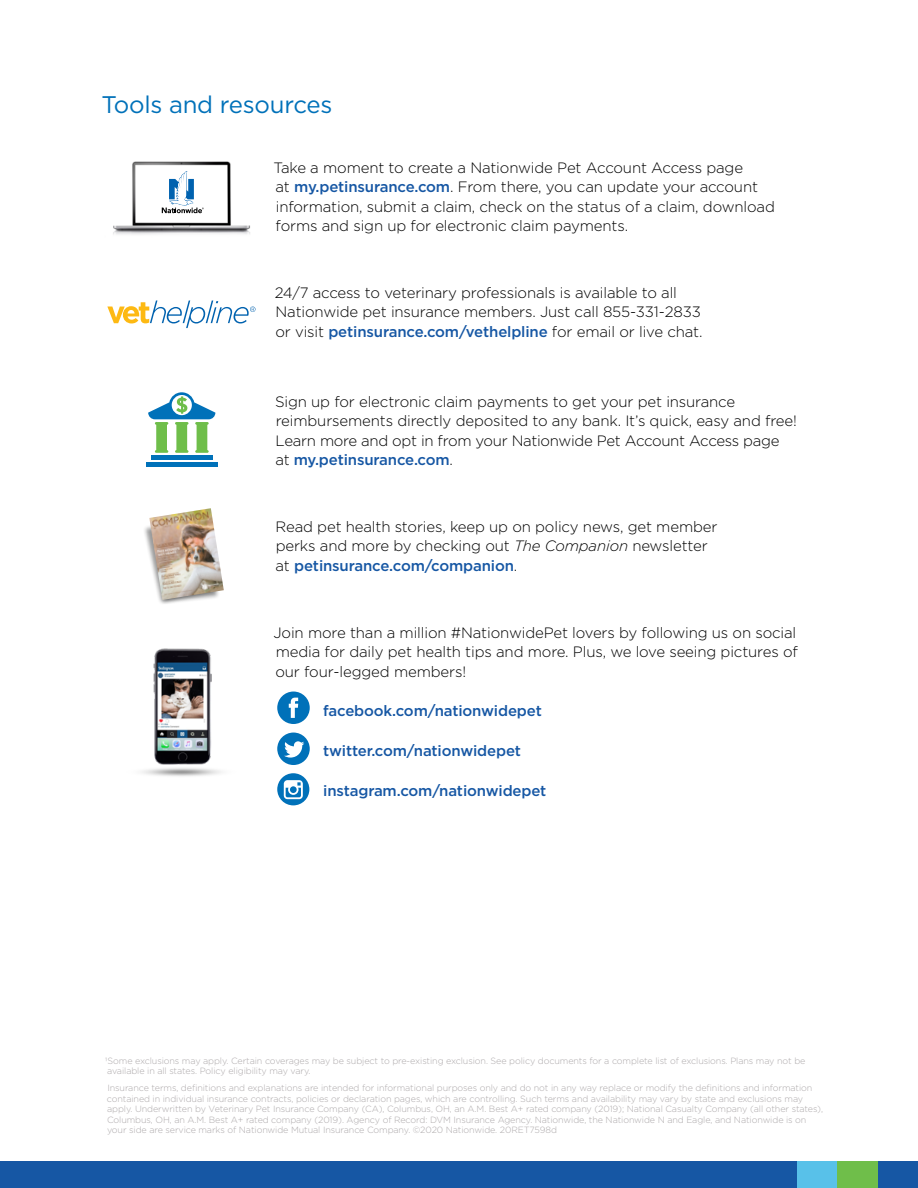
<style>
.page{position:relative;width:918px;height:1188px;background:#fff}
.page>*{position:absolute;margin:0;border:0;box-sizing:border-box;transform-origin:0 0}
.t1{font:24px "Gotham";letter-spacing:-.01em;color:#0071b9}
.t2{font:300 15px/19.5px "Gotham";letter-spacing:-.01em;color:#000}
.t3{font:500 15px "Gotham";letter-spacing:-.01em;color:#1657a4}
.t4{font:300 9px/10.5px "Gotham";letter-spacing:-.01em;color:#ada9aa}
.s1{font-weight:500;color:#1657a4}
.s2{font-style:italic}
</style>
<div class="page">
<div style="left:0;top:1161px;width:798px;height:27px;background:#1657a4"></div>
<div style="left:797px;top:1161px;width:41px;height:27px;background:#58c1e9"></div>
<div style="left:838px;top:1161px;width:40px;height:27px;background:#6fbe4a"></div>
<div style="left:878px;top:1161px;width:40px;height:27px;background:#1657a4"></div>
<svg style="left:107px;top:301px;width:148px;height:27px"></svg>
<img style="left:113px;top:161px;width:137px;height:74px">
<svg style="left:162px;top:171px;width:42px;height:42px"></svg>
<hr style="left:151px;top:456px;width:62px;height:4px;background:#0071b9">
<hr style="left:146px;top:462px;width:71px;height:4px;background:#0071b9">
<svg style="left:148px;top:392px;width:67px;height:61px"></svg>
<svg style="left:277px;top:733px;width:33px;height:32px"></svg>
<svg style="left:277px;top:692px;width:33px;height:32px"></svg>
<svg style="left:277px;top:773px;width:32px;height:32px"></svg>
<div style="left:143px;top:519px;width:78px;height:86px;background:#000;opacity:.4"></div>
<img style="left:149px;top:508px;width:75px;height:92px">
<img style="left:153px;top:648px;width:58px;height:117px">
<p class="t1" style="left:102px;top:89px;width:232px">Tools and resources</p>
<p class="t2" style="left:273px;top:157px;width:503px">Take a moment to create a Nationwide Pet Account Access page<br>at <span class="s1">my.petinsurance.com</span>. From there, you can update your account information, submit a claim, check on the status of a claim, download forms and sign up for electronic claim payments.</p>
<p class="t2" style="left:275px;top:282px;width:429px">24/7 access to veterinary professionals is available to all<br>Nationwide pet insurance members. Just call 855-331-2833 or visit <span class="s1">petinsurance.com/vethelpline</span> for email or live chat.</p>
<p class="t2" style="left:275px;top:391px;width:523px">Sign up for electronic claim payments to get your pet insurance reimbursements directly deposited to any bank. It’s quick, easy and free!<br>Learn more and opt in from your Nationwide Pet Account Access page<br>at <span class="s1">my.petinsurance.com</span>.</p>
<p class="t2" style="left:276px;top:516px;width:443px">Read pet health stories, keep up on policy news, get member perks and more by checking out <span class="s2">The Companion</span> newsletter at <span class="s1">petinsurance.com/companion</span>.</p>
<p class="t2" style="left:273px;top:622px;width:526px;text-align:justify">Join more than a million #NationwidePet lovers by following us on social media for daily pet health tips and more. Plus, we love seeing pictures of our four-legged members!</p>
<p class="t3" style="left:323px;top:701px;width:220px">facebook.com/nationwidepet</p>
<p class="t3" style="left:323px;top:741px;width:200px">twitter.com/nationwidepet</p>
<p class="t3" style="left:323px;top:781px;width:225px">instagram.com/nationwidepet</p>
<p class="t4" style="left:105px;top:1055px;width:702px">1Some exclusions may apply. Certain coverages may be subject to pre-existing exclusion. See policy documents for a complete list of exclusions. Plans may not be available in all states. Policy eligibility may vary.</p>
<p class="t4" style="left:107px;top:1083px;width:718px">Insurance terms, definitions and explanations are intended for informational purposes only and do not in any way replace or modify the definitions and information contained in individual insurance contracts, policies or declaration pages, which are controlling. Such terms and availability may vary by state and exclusions may apply. Underwritten by Veterinary Pet Insurance Company (CA), Columbus, OH, an A.M. Best A+ rated company (2019); National Casualty Company (all other states), Columbus, OH, an A.M. Best A+ rated company (2019). Agency of Record: DVM Insurance Agency. Nationwide, the Nationwide N and Eagle, and Nationwide is on your side are service marks of Nationwide Mutual Insurance Company. ©2020 Nationwide. 20RET7598d</p>
</div>
